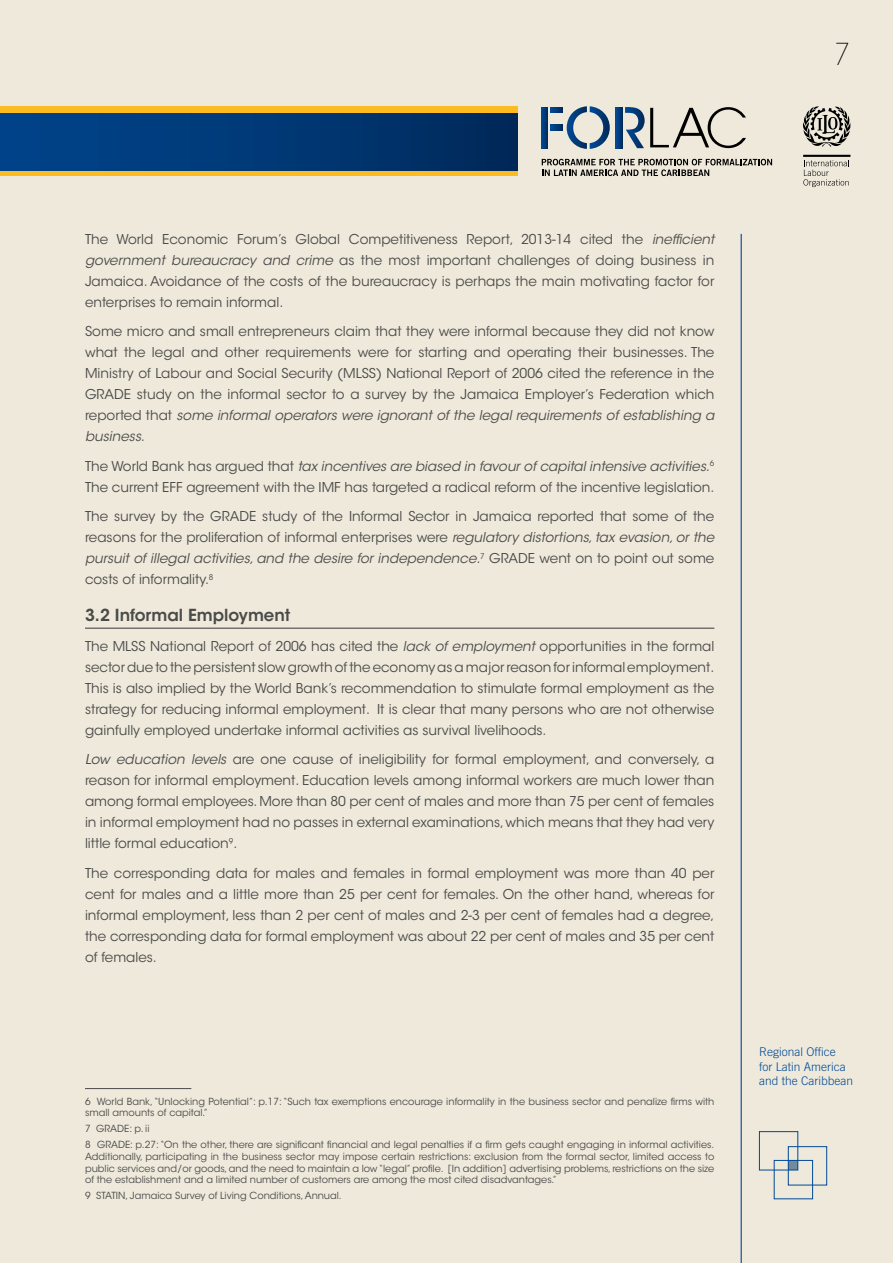
<style>
.page{position:relative;width:893px;height:1263px;background:#eee9db}
.page>*{position:absolute;margin:0;border:0;box-sizing:border-box;transform-origin:0 0}
.t1{font:200 30px "ITC Avant Garde Std";color:#000}
.titulo_1_1{font:600 16.5px "ITC Avant Garde Std";color:#4a4a49}
.texto{font:13.5px/21px "ITC Avant Garde Std";color:#4a4a49;text-align:justify}
.t2{font:300 12px/14.4px "Trade Gothic LT Std";color:#004996}
.fuente_nota_al_pie{font:9.75px/11.7px "ITC Avant Garde Std";color:#4a4a49}
.s1{font-style:italic}
</style>
<div class="page">
<hr style="left:741px;top:234px;width:1px;height:1029px;background:#004996">
<div style="left:788px;top:1160px;width:10px;height:10px;background:#718b9d"></div>
<div style="left:774px;top:1160px;width:39px;height:39px;border:1px solid #004996"></div>
<div style="left:759px;top:1131px;width:39px;height:39px;border:1px solid #004996"></div>
<div style="left:788px;top:1146px;width:39px;height:39px;border:1px solid #004996"></div>
<div style="left:0;top:106px;width:518px;height:70px;background:#fbbb21"></div>
<div style="left:0;top:113px;width:518px;height:57px;background:linear-gradient(to right,#00458d,#002a5b)"></div>
<svg style="left:542px;top:159px;width:230px;height:17px"></svg>
<svg style="left:541px;top:107px;width:7px;height:41px"></svg>
<svg style="left:550px;top:106px;width:60px;height:43px"></svg>
<svg style="left:616px;top:107px;width:6px;height:41px"></svg>
<svg style="left:625px;top:107px;width:121px;height:41px"></svg>
<svg style="left:803px;top:160px;width:46px;height:27px"></svg>
<hr style="left:803px;top:155px;width:47px;height:2px;background:#000">
<svg style="left:803px;top:106px;width:47px;height:41px"></svg>
<hr style="left:85px;top:628px;width:629px;height:1px;background:#4a4a49">
<hr style="left:85px;top:1088px;width:106px;height:1px;background:#4a4a49">
<h1 class="t1" style="left:834px;top:36px;width:18px">7</h1>
<p class="texto" style="left:85px;top:229px;width:631px">The World Economic Forum’s Global Competitiveness Report, 2013-14 cited the <span class="s1">inefficient government bureaucracy and crime</span> as the most important challenges of doing business in Jamaica. Avoidance of the costs of the bureaucracy is perhaps the main motivating factor for enterprises to remain informal.</p>
<p class="texto" style="left:85px;top:321px;width:631px">Some micro and small entrepreneurs claim that they were informal because they did not know what the legal and other requirements were for starting and operating their businesses. The Ministry of Labour and Social Security (MLSS) National Report of 2006 cited the reference in the GRADE study on the informal sector to a survey by the Jamaica Employer’s Federation which reported that <span class="s1">some informal operators were ignorant of the legal requirements of establishing a business.</span></p>
<p class="texto" style="left:85px;top:456px;width:631px">The World Bank has argued that <span class="s1">tax incentives are biased in favour of capital intensive activities.</span><sup>6<br></sup>The current EFF agreement with the IMF has targeted a radical reform of the incentive legislation.</p>
<p class="texto" style="left:85px;top:506px;width:631px">The survey by the GRADE study of the Informal Sector in Jamaica reported that some of the reasons for the proliferation of informal enterprises were <span class="s1">regulatory distortions, tax evasion, or the pursuit of illegal activities, and the desire for independence.</span><sup>7</sup> GRADE went on to point out some costs of informality.<sup>8</sup></p>
<p class="titulo_1_1" style="left:85px;top:605px;width:207px">3.2 Informal Employment</p>
<p class="texto" style="left:85px;top:635px;width:631px">The MLSS National Report of 2006 has cited the <span class="s1">lack of employment</span> opportunities in the formal sector due to the persistent slow growth of the economy as a major reason for informal employment.<br>This is also implied by the World Bank’s recommendation to stimulate formal employment as the strategy for reducing informal employment. It is clear that many persons who are not otherwise gainfully employed undertake informal activities as survival livelihoods.</p>
<p class="texto" style="left:85px;top:749px;width:631px"><span class="s1">Low education levels</span> are one cause of ineligibility for formal employment, and conversely, a reason for informal employment. Education levels among informal workers are much lower than among formal employees. More than 80 per cent of males and more than 75 per cent of females in informal employment had no passes in external examinations, which means that they had very little formal education<sup>9</sup>.</p>
<p class="texto" style="left:85px;top:862px;width:631px">The corresponding data for males and females in formal employment was more than 40 per cent for males and a little more than 25 per cent for females. On the other hand, whereas for informal employment, less than 2 per cent of males and 2-3 per cent of females had a degree, the corresponding data for formal employment was about 22 per cent of males and 35 per cent of females.</p>
<p class="fuente_nota_al_pie" style="left:85px;top:1095px;width:631px">6 World Bank, “Unlocking Potential”: p.17: “Such tax exemptions encourage informality in the business sector and penalize firms with small amounts of capital.”</p>
<p class="fuente_nota_al_pie" style="left:85px;top:1123px;width:66px">7 GRADE: p. ii</p>
<p class="fuente_nota_al_pie" style="left:85px;top:1139px;width:631px;text-align:justify">8 GRADE: p.27: “On the other, there are significant financial and legal penalties if a firm gets caught engaging in informal activities.<br>Additionally, participating in the business sector may impose certain restrictions: exclusion from the formal sector, limited access to public services and/or goods, and the need to maintain a low “legal” profile. [In addition] advertising problems, restrictions on the size of the establishment and a limited number of customers are among the most cited disadvantages.”</p>
<p class="fuente_nota_al_pie" style="left:85px;top:1190px;width:258px">9 STATIN, Jamaica Survey of Living Conditions, Annual.</p>
<p class="t2" style="left:759px;top:1044px;width:96px">Regional Office<br>for Latin America and the Caribbean</p>
</div>
